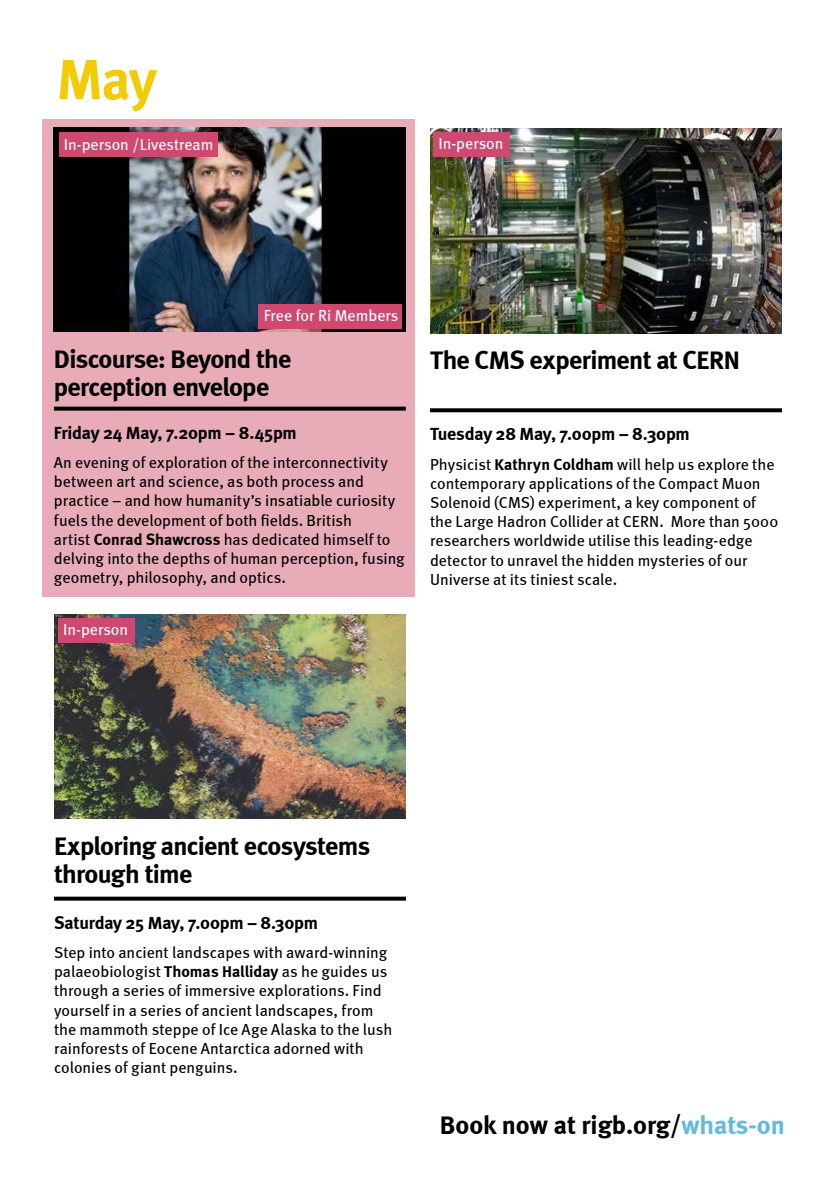
<style>
.page{position:relative;width:840px;height:1191px;background:#fff}
.page>*{position:absolute;margin:0;border:0;box-sizing:border-box;transform-origin:0 0}
.t1{font:700 56px "Meta";color:#f3cb05}
.t2{font:700 26px/28px "Meta";letter-spacing:-.025em;color:#000}
.t3{font:700 26px "Meta";color:#000}
.t4{font:700 18px "Meta";letter-spacing:-.015em;color:#000}
.t5{font:16px/19.2px "Meta";color:#000}
.t6{font:16px "Meta";color:#fff}
.s1{font-weight:700}
.s2{color:#64badc}
</style>
<div class="page">
<svg style="left:54px;top:896px;width:351px;height:4px"></svg>
<img style="left:54px;top:614px;width:352px;height:205px">
<img style="left:430px;top:129px;width:351px;height:204px">
<svg style="left:430px;top:408px;width:351px;height:4px"></svg>
<div style="left:58px;top:618px;width:76px;height:24px;background:#cf4870"></div>
<div style="left:433px;top:132px;width:76px;height:24px;background:#cf4870"></div>
<div style="left:43px;top:119px;width:371px;height:477px;background:#e7acb8"></div>
<img style="left:54px;top:127px;width:351px;height:205px">
<svg style="left:54px;top:406px;width:351px;height:4px"></svg>
<div style="left:59px;top:133px;width:158px;height:24px;background:#cf4870"></div>
<div style="left:258px;top:304px;width:144px;height:24px;background:#cf4870"></div>
<h1 class="t1" style="left:57px;top:46px;width:102px">May</h1>
<p class="t6" style="left:64px;top:135px;width:151px">In-person /Livestream</p>
<p class="t6" style="left:438px;top:134px;width:66px">In-person</p>
<p class="t6" style="left:263px;top:306px;width:136px">Free for Ri Members</p>
<h2 class="t2" style="left:54px;top:344px;width:239px">Discourse: Beyond the perception envelope</h2>
<p class="t4" style="left:54px;top:422px;width:244px">Friday 24 May, 7.20pm – 8.45pm</p>
<p class="t5" style="left:54px;top:452px;width:352px">An evening of exploration of the interconnectivity between art and science, as both process and practice – and how humanity’s insatiable curiosity fuels the development of both fields. British<br>artist <span class="s1">Conrad Shawcross</span> has dedicated himself to delving into the depths of human perception, fusing geometry, philosophy, and optics.</p>
<p class="t6" style="left:63px;top:620px;width:66px">In-person</p>
<h2 class="t2" style="left:430px;top:346px;width:311px">The CMS experiment at CERN</h2>
<p class="t4" style="left:430px;top:423px;width:261px">Tuesday 28 May, 7.00pm – 8.30pm</p>
<p class="t5" style="left:430px;top:454px;width:350px">Physicist <span class="s1">Kathryn Coldham</span> will help us explore the contemporary applications of the Compact Muon Solenoid (CMS) experiment, a key component of the Large Hadron Collider at CERN. More than 5000 researchers worldwide utilise this leading-edge detector to unravel the hidden mysteries of our Universe at its tiniest scale.</p>
<h2 class="t2" style="left:54px;top:831px;width:317px">Exploring ancient ecosystems through time</h2>
<p class="t4" style="left:54px;top:911px;width:265px">Saturday 25 May, 7.00pm – 8.30pm</p>
<p class="t5" style="left:54px;top:942px;width:339px">Step into ancient landscapes with award-winning palaeobiologist <span class="s1">Thomas Halliday</span> as he guides us through a series of immersive explorations. Find yourself in a series of ancient landscapes, from the mammoth steppe of Ice Age Alaska to the lush rainforests of Eocene Antarctica adorned with colonies of giant penguins.</p>
<h2 class="t3" style="left:439px;top:1109px;width:346px">Book now at rigb.org/<span class="s2">whats-on</span></h2>
</div>
